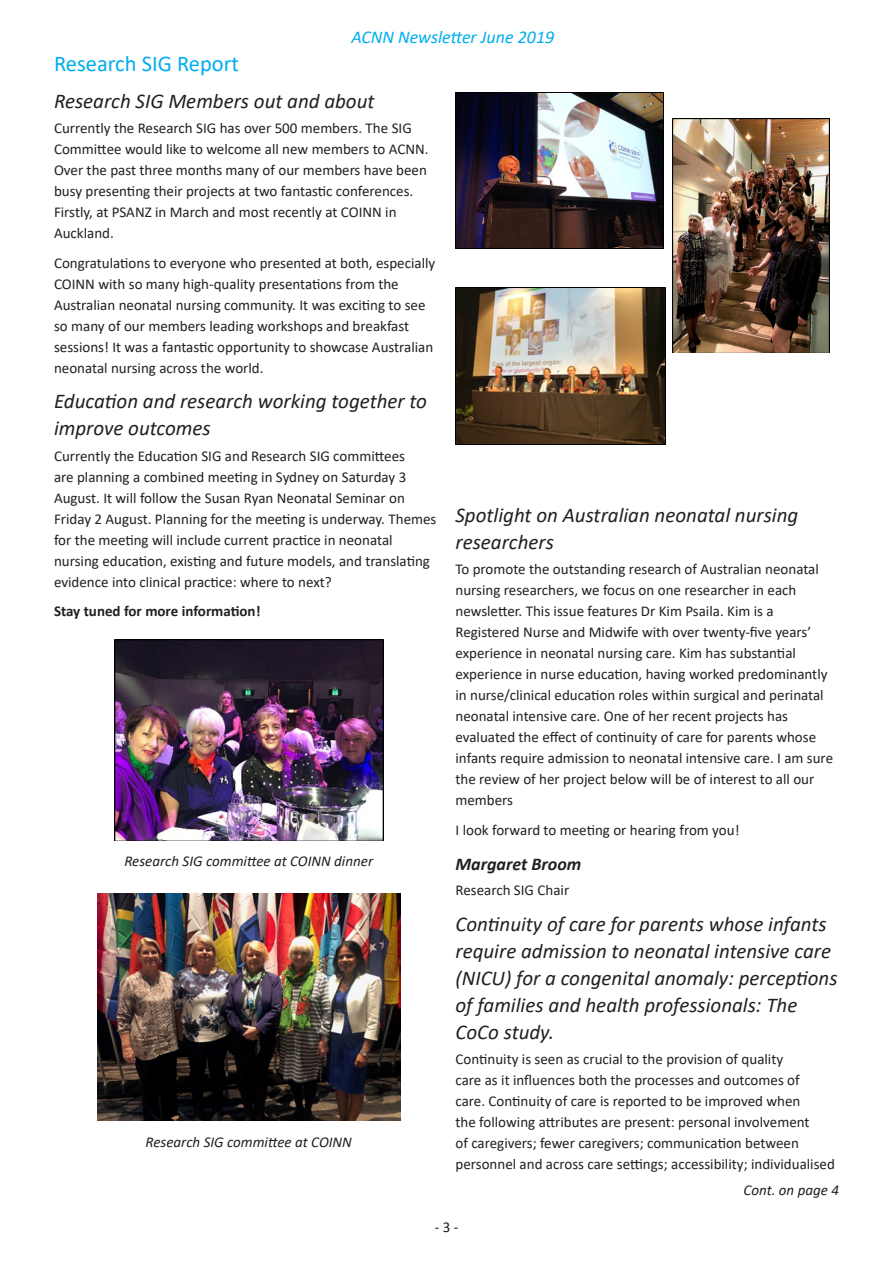
<style>
.page{position:relative;width:893px;height:1263px;background:#fff}
.page>*{position:absolute;margin:0;border:0;box-sizing:border-box;transform-origin:0 0}
.Heading{font:22.5px "Calibri";color:#00aeef}
.Subheading{font:italic 21px/27px "Calibri";color:#231f20}
.t1{font:italic 18px "Calibri";color:#00aeef}
.Names{font:italic 700 18px "Calibri";color:#231f20}
.Paragraph_Style_1{font:15px/21px "Calibri";color:#231f20}
.Paragraph_Style_1-2{font:italic 15px "Calibri";color:#231f20}
.Paragraph_Style_2{font:700 15px "Calibri";color:#231f20}
.Subheading-2{font:italic 15px "Calibri";color:#231f20}
</style>
<div class="page">
<img style="left:115px;top:639px;width:268px;height:201px">
<img style="left:97px;top:893px;width:304px;height:228px">
<img style="left:455px;top:92px;width:208px;height:156px">
<img style="left:673px;top:119px;width:157px;height:234px">
<img style="left:455px;top:287px;width:210px;height:157px">
<p class="t1" style="left:351px;top:25px;width:204px">ACNN Newsletter June 2019</p>
<p class="Heading" style="left:54px;top:48px;width:187px">Research SIG Report</p>
<p class="Subheading" style="left:54px;top:87px;width:322px">Research SIG Members out and about</p>
<p class="Paragraph_Style_1" style="left:54px;top:117px;width:376px">Currently the Research SIG has over 500 members. The SIG Committee would like to welcome all new members to ACNN.<br>Over the past three months many of our members have been busy presenting their projects at two fantastic conferences.<br>Firstly, at PSANZ in March and most recently at COINN in Auckland.</p>
<p class="Paragraph_Style_1" style="left:54px;top:252px;width:383px">Congratulations to everyone who presented at both, especially COINN with so many high-quality presentations from the Australian neonatal nursing community. It was exciting to see so many of our members leading workshops and breakfast sessions! It was a fantastic opportunity to showcase Australian neonatal nursing across the world.</p>
<p class="Subheading" style="left:54px;top:387px;width:375px">Education and research working together to improve outcomes</p>
<p class="Paragraph_Style_1" style="left:54px;top:445px;width:384px">Currently the Education SIG and Research SIG committees<br>are planning a combined meeting in Sydney on Saturday 3<br>August. It will follow the Susan Ryan Neonatal Seminar on Friday 2 August. Planning for the meeting is underway. Themes for the meeting will include current practice in neonatal nursing education, existing and future models, and translating evidence into clinical practice: where to next?</p>
<p class="Paragraph_Style_2" style="left:54px;top:600px;width:208px">Stay tuned for more information!</p>
<p class="Paragraph_Style_1-2" style="left:124px;top:851px;width:250px">Research SIG committee at COINN dinner</p>
<p class="Paragraph_Style_1-2" style="left:145px;top:1131px;width:208px">Research SIG committee at COINN</p>
<p class="Subheading" style="left:455px;top:500px;width:344px">Spotlight on Australian neonatal nursing researchers</p>
<p class="Paragraph_Style_1" style="left:455px;top:558px;width:379px">To promote the outstanding research of Australian neonatal nursing researchers, we focus on one researcher in each newsletter. This issue features Dr Kim Psaila. Kim is a Registered Nurse and Midwife with over twenty-five years’ experience in neonatal nursing care. Kim has substantial experience in nurse education, having worked predominantly in nurse/clinical education roles within surgical and perinatal neonatal intensive care. One of her recent projects has evaluated the effect of continuity of care for parents whose infants require admission to neonatal intensive care. I am sure the review of her project below will be of interest to all our members</p>
<p class="Paragraph_Style_1" style="left:455px;top:819px;width:286px">I look forward to meeting or hearing from you!</p>
<p class="Names" style="left:455px;top:851px;width:127px">Margaret Broom</p>
<p class="Paragraph_Style_1" style="left:455px;top:879px;width:115px">Research SIG Chair</p>
<p class="Subheading" style="left:455px;top:909px;width:384px">Continuity of care for parents whose infants require admission to neonatal intensive care (NICU) for a congenital anomaly: perceptions of families and health professionals: The CoCo study.</p>
<p class="Paragraph_Style_1" style="left:455px;top:1048px;width:381px">Continuity is seen as crucial to the provision of quality<br>care as it influences both the processes and outcomes of<br>care. Continuity of care is reported to be improved when<br>the following attributes are present: personal involvement<br>of caregivers; fewer caregivers; communication between personnel and across care settings; accessibility; individualised</p>
<p class="Subheading-2" style="left:744px;top:1179px;width:97px">Cont. on page 4</p>
<p class="Paragraph_Style_1" style="left:435px;top:1216px;width:25px">- 3 -</p>
</div>
